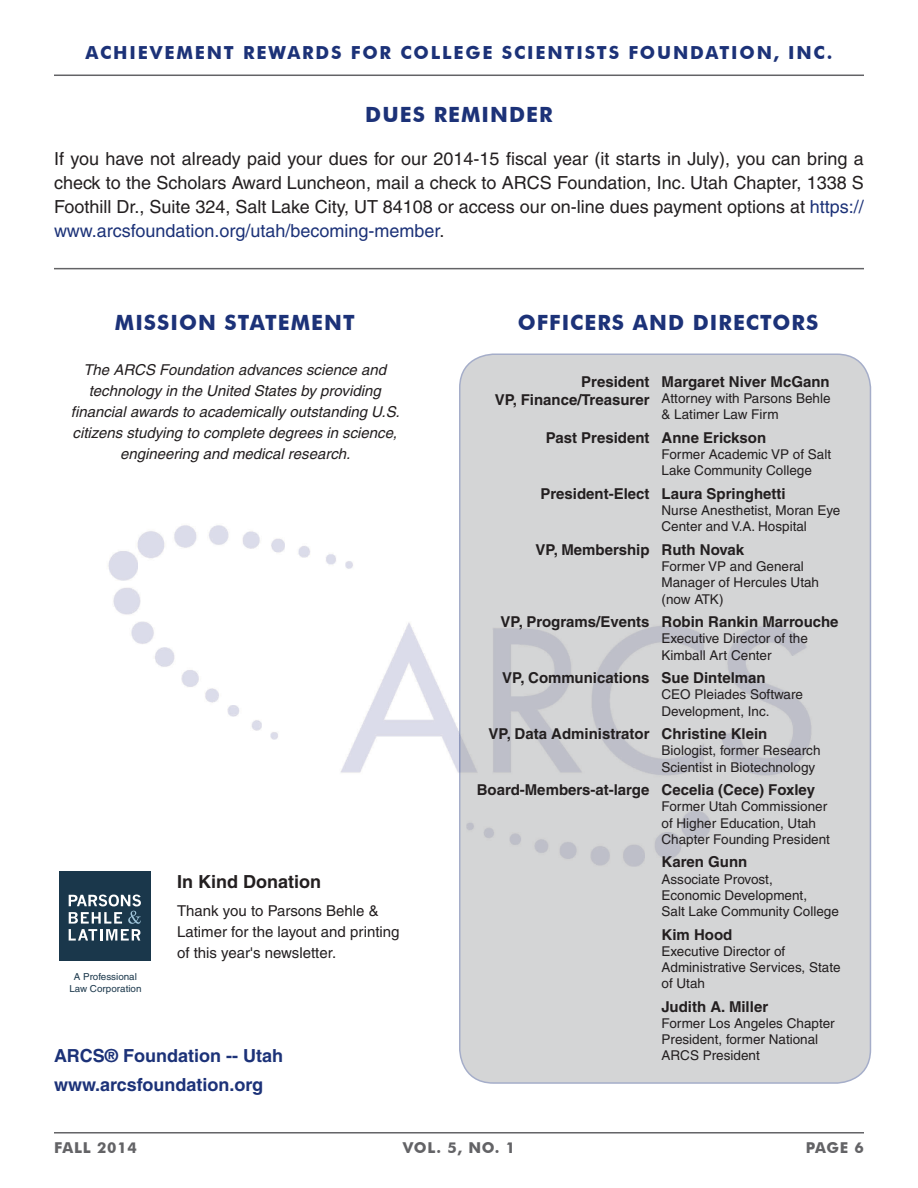
<style>
.page{position:relative;width:918px;height:1188px;background:#fff}
.page>*{position:absolute;margin:0;border:0;box-sizing:border-box;transform-origin:0 0}
.t1{font:700 21px "Futura BT";letter-spacing:.05em;color:#1c3278}
.t2{font:18px/24px "Helvetica CE";color:#231f20;text-align:justify}
.t3{font:700 18px "Futura BT";letter-spacing:.1em;color:#1c3278}
.t4{font:700 18px "Helvetica CE";color:#1c3278}
.t5{font:700 18px "Helvetica CE";color:#231f20}
.t6{font:700 15px/18px "Helvetica CE";color:#231f20;text-align:right}
.t7{font:italic 15px/21px "Helvetica CE";color:#231f20;text-align:center}
.t8{font:15px/21px "Helvetica CE";color:#231f20}
.t9{font:700 15px "Futura BT";letter-spacing:.05em;color:#636366}
.t10{font:13.5px/16.2px "Helvetica CE";color:#231f20}
.t11{font:9.6px/11.6px "Helvetica CE";color:#1a374b;text-align:center}
.s1{color:#1c3278}
</style>
<div class="page">
<img style="left:108px;top:525px;width:351px;height:248px">
<div style="left:460px;top:354px;width:410px;height:729px;background:#d4d5d6;border-radius:34px"></div>
<div style="left:459px;top:353px;width:412px;height:731px;border:2px solid #1c3278;border-radius:34px"></div>
<hr style="left:54px;top:75px;width:810px;height:1px;background:#636366">
<hr style="left:54px;top:1132px;width:810px;height:2px;background:#636366">
<hr style="left:54px;top:268px;width:810px;height:1px;background:#636366">
<div style="left:59px;top:871px;width:92px;height:90px;background:#1a374b"></div>
<svg style="left:69px;top:895px;width:72px;height:46px"></svg>
<h2 class="t3" style="left:86px;top:42px;width:748px">ACHIEVEMENT REWARDS FOR COLLEGE SCIENTISTS FOUNDATION, INC.</h2>
<h1 class="t1" style="left:365px;top:102px;width:189px">DUES REMINDER</h1>
<p class="t2" style="left:54px;top:147px;width:812px">If you have not already paid your dues for our 2014-15 fiscal year (it starts in July), you can bring a check to the Scholars Award Luncheon, mail a check to ARCS Foundation, Inc. Utah Chapter, 1338 S Foothill Dr., Suite 324, Salt Lake City, UT 84108 or access our on-line dues payment options at <span class="s1">https:// www.arcsfoundation.org/utah/becoming-member</span>.</p>
<h1 class="t1" style="left:115px;top:310px;width:241px">MISSION STATEMENT</h1>
<p class="t7" style="left:71px;top:359px;width:330px">The ARCS Foundation advances science and technology in the United States by providing financial awards to academically outstanding U.S. citizens studying to complete degrees in science, engineering and medical research.</p>
<p class="t11" style="left:69px;top:971px;width:74px">A Professional<br>Law Corporation</p>
<h2 class="t5" style="left:177px;top:871px;width:146px">In Kind Donation</h2>
<p class="t8" style="left:177px;top:900px;width:224px">Thank you to Parsons Behle &amp;<br>Latimer for the layout and printing of this year's newsletter.</p>
<h1 class="t1" style="left:518px;top:310px;width:302px">OFFICERS AND DIRECTORS</h1>
<p class="t6" style="left:495px;top:372px;width:156px">President<br>VP, Finance/Treasurer</p>
<p class="t6" style="left:662px;top:372px;width:170px">Margaret Niver McGann</p>
<p class="t10" style="left:662px;top:390px;width:171px">Attorney with Parsons Behle &amp; Latimer Law Firm</p>
<p class="t6" style="left:546px;top:428px;width:222px">Past President Anne Erickson</p>
<p class="t10" style="left:662px;top:446px;width:171px">Former Academic VP of Salt<br>Lake Community College</p>
<p class="t6" style="left:540px;top:484px;width:247px">President-Elect Laura Springhetti</p>
<p class="t10" style="left:662px;top:502px;width:180px">Nurse Anesthetist, Moran Eye<br>Center and V.A. Hospital</p>
<p class="t6" style="left:535px;top:540px;width:210px">VP, Membership Ruth Novak</p>
<p class="t10" style="left:662px;top:558px;width:159px">Former VP and General<br>Manager of Hercules Utah (now ATK)</p>
<p class="t6" style="left:501px;top:613px;width:340px">VP, Programs/Events Robin Rankin Marrouche</p>
<p class="t10" style="left:662px;top:630px;width:148px">Executive Director of the<br>Kimball Art Center</p>
<p class="t6" style="left:502px;top:669px;width:265px">VP, Communications Sue Dintelman</p>
<p class="t10" style="left:662px;top:687px;width:143px">CEO Pleiades Software<br>Development, Inc.</p>
<p class="t6" style="left:489px;top:725px;width:280px">VP, Data Administrator Christine Klein</p>
<p class="t10" style="left:662px;top:743px;width:160px">Biologist, former Research<br>Scientist in Biotechnology</p>
<p class="t6" style="left:477px;top:781px;width:340px">Board-Members-at-large Cecelia (Cece) Foxley</p>
<p class="t10" style="left:662px;top:799px;width:170px">Former Utah Commissioner of Higher Education, Utah<br>Chapter Founding President</p>
<p class="t6" style="left:662px;top:853px;width:87px">Karen Gunn</p>
<p class="t10" style="left:662px;top:871px;width:179px">Associate Provost,<br>Economic Development,<br>Salt Lake Community College</p>
<p class="t6" style="left:662px;top:925px;width:72px">Kim Hood</p>
<p class="t10" style="left:662px;top:943px;width:181px">Executive Director of<br>Administrative Services, State of Utah</p>
<p class="t6" style="left:662px;top:997px;width:108px">Judith A. Miller</p>
<p class="t10" style="left:662px;top:1015px;width:175px">Former Los Angeles Chapter<br>President, former National</p>
<h2 class="t4" style="left:54px;top:1045px;width:231px">ARCS® Foundation -- Utah</h2>
<p class="t10" style="left:662px;top:1048px;width:100px">ARCS President</p>
<h2 class="t4" style="left:54px;top:1073px;width:211px">www.arcsfoundation.org</h2>
<p class="t9" style="left:54px;top:1139px;width:84px">FALL 2014</p>
<p class="t9" style="left:806px;top:1139px;width:60px">PAGE 6</p>
<p class="t9" style="left:403px;top:1139px;width:114px">VOL. 5, NO. 1</p>
</div>
